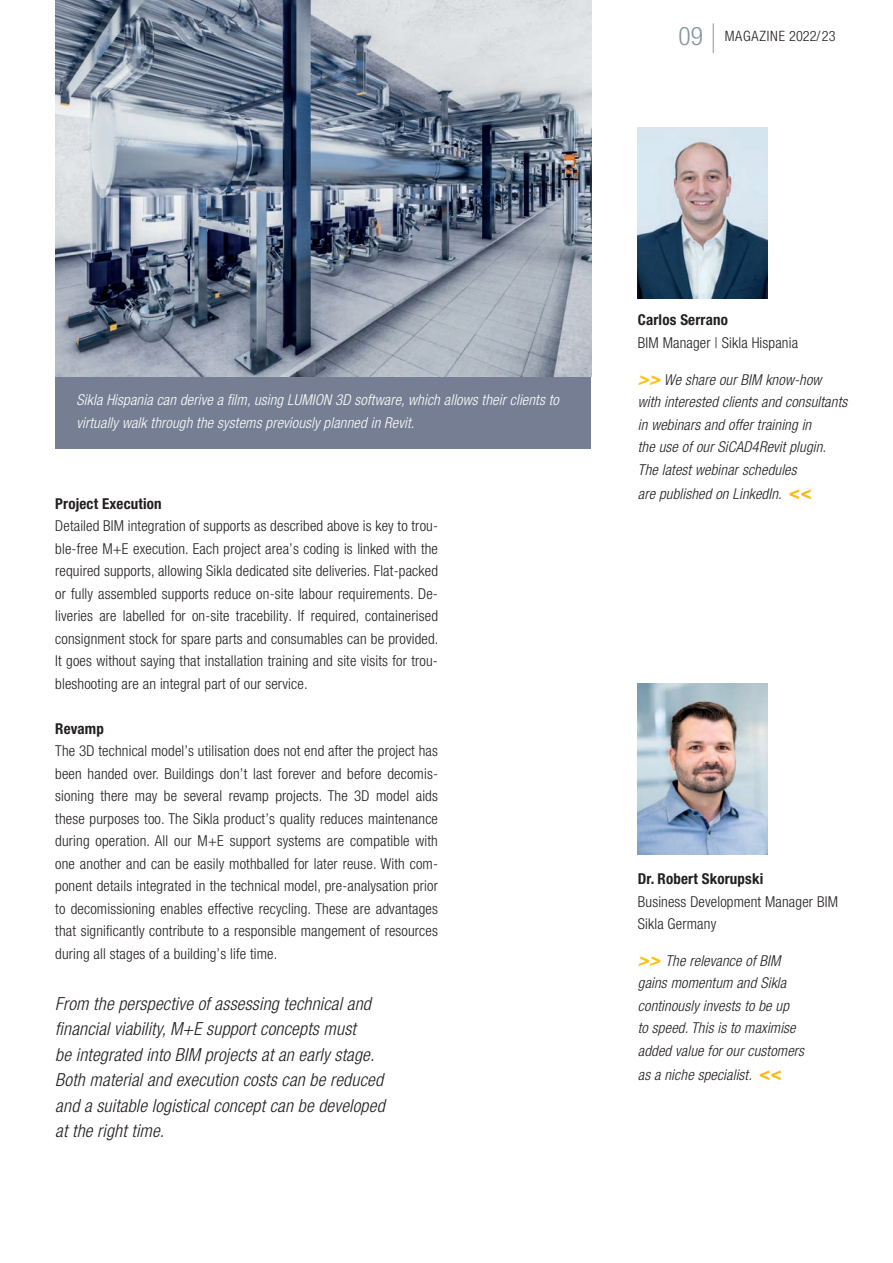
<style>
.page{position:relative;width:893px;height:1263px;background:#fff}
.page>*{position:absolute;margin:0;border:0;box-sizing:border-box;transform-origin:0 0}
.t1{font:italic 300 condensed 18px/25.5px "Helvetica Neue LT Std";letter-spacing:.01em;color:#231f20}
.t2{font:300 condensed 15px/22.5px "Helvetica Neue LT Pro";letter-spacing:.01em;color:#231f20;text-align:justify}
.t3{font:italic 300 condensed 15px/22.5px "Helvetica Neue LT Std";letter-spacing:.01em;color:#231f20}
.t4{font:italic 300 condensed 15px/22.5px "Helvetica Neue LT Std";letter-spacing:.01em;color:#fff}
.t5{font:700 condensed 15px "Helvetica Neue LT Pro";letter-spacing:.01em;color:#231f20}
.t6{font:700 condensed 15px "Helvetica Neue LT Std";letter-spacing:.01em;color:#231f20}
.t7{font:300 condensed 14.25px "Helvetica Neue LT Pro";letter-spacing:.055em;color:#231f20}
.s1{font-size:25.5px;color:#83969f}
.s2{font-weight:700;font-size:18.75px;color:#fec210}
.s3{font-family:"Helvetica Neue LT Pro";font-weight:700;font-style:normal;font-size:18.75px;color:#fcb814}
</style>
<div class="page">
<hr style="left:713px;top:23px;width:1px;height:30px;background:#83969f">
<img style="left:638px;top:128px;width:130px;height:170px">
<img style="left:638px;top:683px;width:130px;height:171px">
<div style="left:55px;top:376px;width:536px;height:73px;background:#757e93"></div>
<img style="left:55px;top:0;width:536px;height:376px">
<p class="t7" style="left:679px;top:28px;width:159px"><span class="s1">09</span> MAGAZINE 2022/23</p>
<p class="t4" style="left:77px;top:389px;width:484px">Sikla Hispania can derive a film, using LUMION 3D software, which allows their clients to virtually walk through the systems previously planned in Revit.</p>
<p class="t5" style="left:55px;top:494px;width:108px">Project Execution</p>
<p class="t2" style="left:55px;top:514px;width:385px">Detailed BIM integration of supports as described above is key to trou&shy;ble-free M+E execution. Each project area’s coding is linked with the required supports, allowing Sikla dedicated site deliveries. Flat-packed or fully assembled supports reduce on-site labour requirements. De&shy;liveries are labelled for on-site tracebility. If required, containerised consignment stock for spare parts and consumables can be provided.<br>It goes without saying that installation training and site visits for trou&shy;bleshooting are an integral part of our service.</p>
<p class="t5" style="left:55px;top:719px;width:50px">Revamp</p>
<p class="t2" style="left:55px;top:739px;width:384px">The 3D technical model’s utilisation does not end after the project has been handed over. Buildings don’t last forever and before decomis&shy;sioning there may be several revamp projects. The 3D model aids these purposes too. The Sikla product’s quality reduces maintenance during operation. All our M+E support systems are compatible with one another and can be easily mothballed for later reuse. With com&shy;ponent details integrated in the technical model, pre-analysation prior to decomissioning enables effective recycling. These are advantages that significantly contribute to a responsible mangement of resources during all stages of a building’s life time.</p>
<p class="t1" style="left:55px;top:991px;width:331px">From the perspective of assessing technical and financial viability, M+E support concepts must<br>be integrated into BIM projects at an early stage.<br>Both material and execution costs can be reduced and a suitable logistical concept can be developed at the right time.</p>
<p class="t6" style="left:638px;top:311px;width:92px">Carlos Serrano</p>
<p class="t2" style="left:638px;top:331px;width:162px">BIM Manager | Sikla Hispania</p>
<p class="t3" style="left:638px;top:368px;width:211px"><span class="s2">&gt;&gt;</span> We share our BIM know-how with interested clients and consultants in webinars and offer training in<br>the use of our SiCAD4Revit plugin.<br>The latest webinar schedules</p>
<p class="t3" style="left:638px;top:482px;width:175px">are published on LinkedIn. <span class="s3">&lt;&lt;</span></p>
<p class="t5" style="left:638px;top:870px;width:127px">Dr. Robert Skorupski</p>
<p class="t2" style="left:638px;top:890px;width:202px">Business Development Manager BIM<br>Sikla Germany</p>
<p class="t3" style="left:638px;top:950px;width:168px"><span class="s2">&gt;&gt;</span> The relevance of BIM gains momentum and Sikla continously invests to be up<br>to speed. This is to maximise added value for our customers</p>
<p class="t3" style="left:638px;top:1064px;width:146px">as a niche specialist. <span class="s3">&lt;&lt;</span></p>
</div>
